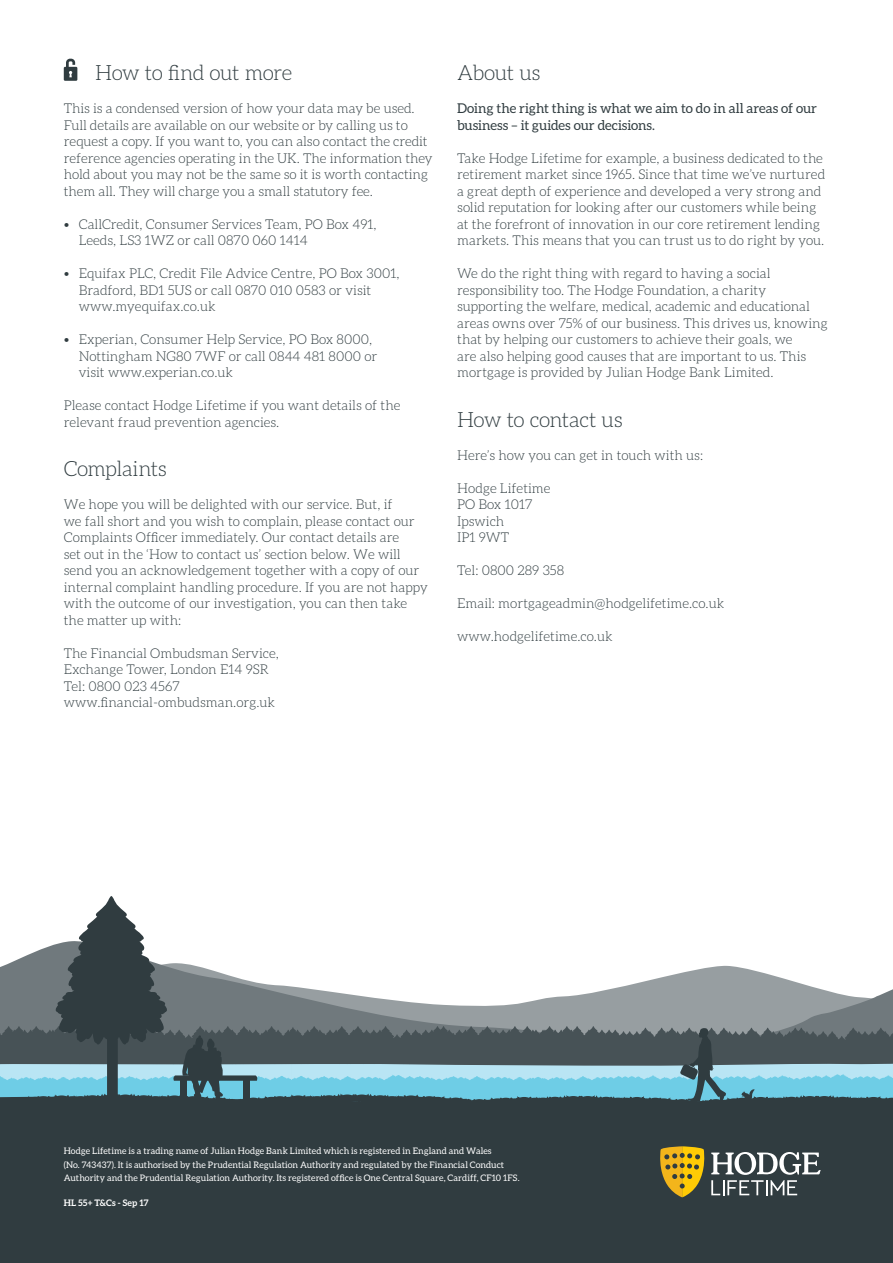
<style>
.page{position:relative;width:893px;height:1263px;background:#fff}
.page>*{position:absolute;margin:0;border:0;box-sizing:border-box;transform-origin:0 0}
.t1{font:300 21px "Aleo";letter-spacing:-.03em;color:#303c40}
.t2{font:300 13.5px/16.5px "Aleo";color:#303c40}
.t3{font:13.5px/16.5px "Aleo";color:#303c40}
.t4{font:9px/13.5px "Aleo";letter-spacing:.015em;color:#fff}
.t5{font:700 9px "Aleo";letter-spacing:.01em;color:#fff}
</style>
<div class="page">
<svg style="left:64px;top:59px;width:13px;height:22px"></svg>
<div style="left:0;top:1105px;width:893px;height:158px;background:#303c40"></div>
<svg style="left:0;top:896px;width:893px;height:209px"></svg>
<svg style="left:659px;top:1146px;width:46px;height:51px"></svg>
<svg style="left:711px;top:1152px;width:110px;height:43px"></svg>
<h1 class="t1" style="left:95px;top:61px;width:198px">How to find out more</h1>
<p class="t2" style="left:64px;top:100px;width:370px">This is a condensed version of how your data may be used.<br>Full details are available on our website or by calling us to request a copy. If you want to, you can also contact the credit reference agencies operating in the UK. The information they hold about you may not be the same so it is worth contacting them all. They will charge you a small statutory fee.</p>
<p class="t2" style="left:79px;top:215px;width:299px;text-indent:-15px">• CallCredit, Consumer Services Team, PO Box 491,<br>Leeds, LS3 1WZ or call 0870 060 1414</p>
<p class="t2" style="left:79px;top:265px;width:322px;text-indent:-15px">• Equifax PLC, Credit File Advice Centre, PO Box 3001,<br>Bradford, BD1 5US or call 0870 010 0583 or visit www.myequifax.co.uk</p>
<p class="t2" style="left:79px;top:331px;width:300px;text-indent:-15px">• Experian, Consumer Help Service, PO Box 8000,<br>Nottingham NG80 7WF or call 0844 481 8000 or visit www.experian.co.uk</p>
<p class="t2" style="left:64px;top:397px;width:338px">Please contact Hodge Lifetime if you want details of the relevant fraud prevention agencies.</p>
<h1 class="t1" style="left:64px;top:457px;width:105px">Complaints</h1>
<p class="t2" style="left:64px;top:496px;width:366px">We hope you will be delighted with our service. But, if<br>we fall short and you wish to complain, please contact our Complaints Officer immediately. Our contact details are<br>set out in the ‘How to contact us’ section below. We will send you an acknowledgement together with a copy of our internal complaint handling procedure. If you are not happy with the outcome of our investigation, you can then take the matter up with:</p>
<p class="t2" style="left:64px;top:644px;width:217px">The Financial Ombudsman Service,<br>Exchange Tower, London E14 9SR<br>Tel: 0800 023 4567 www.financial-ombudsman.org.uk</p>
<h1 class="t1" style="left:457px;top:61px;width:85px">About us</h1>
<p class="t3" style="left:457px;top:100px;width:361px">Doing the right thing is what we aim to do in all areas of our business – it guides our decisions.</p>
<p class="t2" style="left:457px;top:150px;width:370px">Take Hodge Lifetime for example, a business dedicated to the retirement market since 1965. Since that time we’ve nurtured a great depth of experience and developed a very strong and solid reputation for looking after our customers while being at the forefront of innovation in our core retirement lending markets. This means that you can trust us to do right by you.</p>
<p class="t2" style="left:457px;top:265px;width:372px">We do the right thing with regard to having a social responsibility too. The Hodge Foundation, a charity supporting the welfare, medical, academic and educational areas owns over 75% of our business. This drives us, knowing that by helping our customers to achieve their goals, we<br>are also helping good causes that are important to us. This mortgage is provided by Julian Hodge Bank Limited.</p>
<h1 class="t1" style="left:457px;top:408px;width:167px">How to contact us</h1>
<p class="t2" style="left:457px;top:447px;width:247px">Here’s how you can get in touch with us:</p>
<p class="t2" style="left:457px;top:480px;width:95px">Hodge Lifetime<br>PO Box 1017<br>Ipswich<br>IP1 9WT</p>
<p class="t2" style="left:457px;top:562px;width:109px">Tel: 0800 289 358</p>
<p class="t2" style="left:457px;top:595px;width:269px">Email: mortgageadmin@hodgelifetime.co.uk</p>
<p class="t2" style="left:457px;top:628px;width:157px">www.hodgelifetime.co.uk</p>
<p class="t4" style="left:64px;top:1144px;width:457px">Hodge Lifetime is a trading name of Julian Hodge Bank Limited which is registered in England and Wales<br>(No. 743437). It is authorised by the Prudential Regulation Authority and regulated by the Financial Conduct<br>Authority and the Prudential Regulation Authority. Its registered office is One Central Square, Cardiff, CF10 1FS.</p>
<p class="t5" style="left:64px;top:1198px;width:86px">HL 55+ T&amp;Cs - Sep 17</p>
</div>
